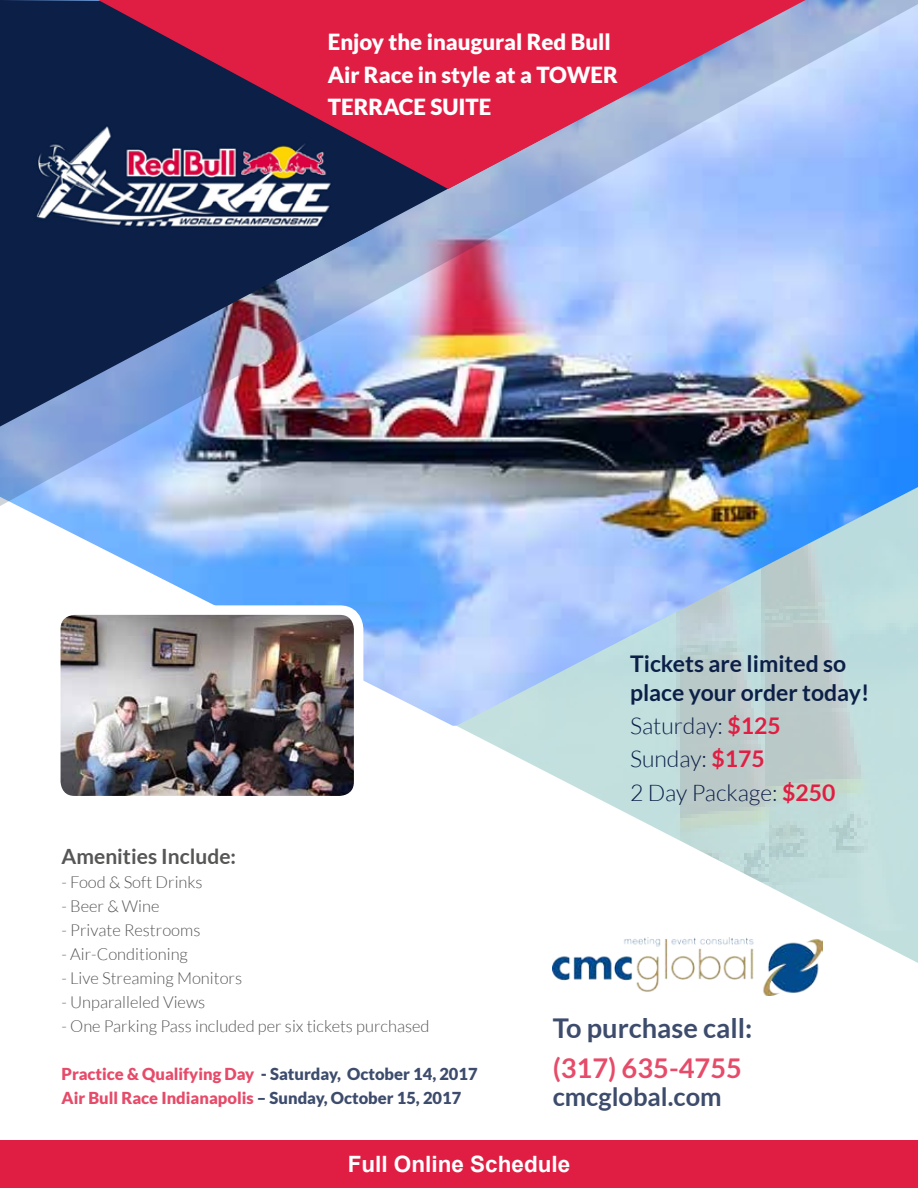
<style>
.page{position:relative;width:918px;height:1188px;background:#fff}
.page>*{position:absolute;margin:0;border:0;box-sizing:border-box;transform-origin:0 0}
.t1{font:700 27.15px "Lato";color:#3d4c6c}
.t2{font:700 27.15px "Lato";color:#e64b69}
.t3{font:700 25.5px "Lato";color:#3d4c6c}
.t4{font:300 22.95px/33.5px "Lato";color:#0c1f47}
.t5{font:700 22.95px/29px "Lato";color:#0c1f47}
.t6{font:700 22.5px "Arial";color:#fff}
.t7{font:900 22.2px/32.2px "Lato";color:#fff}
.t8{font:700 21px "Lato";color:#565655}
.t9{font:300 16.5px "Lato";color:#565655}
.t10{font:900 16.5px/24px "Lato";color:#3d4c6c}
.s1{font-weight:700;color:#e01e43}
.s2{color:#e64b69}
</style>
<div class="page">
<img style="left:18px;top:506px;width:438px;height:220px">
<img style="left:0;top:0;width:918px;height:506px">
<img style="left:0;top:0;width:789px;height:427px">
<img style="left:0;top:69px;width:373px;height:214px">
<svg style="left:98px;top:0;width:708px;height:189px;background:#a54a70"></svg>
<svg style="left:856px;top:931px;width:62px;height:32px"></svg>
<img style="left:456px;top:487px;width:462px;height:444px">
<img style="left:56px;top:610px;width:303px;height:185px">
<div style="left:51px;top:605px;width:312px;height:200px;border:9px solid #fff;border-radius:19px"></div>
<img style="left:553px;top:937px;width:270px;height:59px">
<div style="left:0;top:1140px;width:918px;height:48px;background:#e01e43"></div>
<h3 class="t7" style="left:328px;top:26px;width:292px">Enjoy the inaugural Red Bull<br>Air Race in style at a TOWER<br>TERRACE SUITE</h3>
<h3 class="t5" style="left:630px;top:649px;width:241px">Tickets are limited so place your order today!</h3>
<h3 class="t4" style="left:630px;top:709px;width:207px">Saturday: <span class="s1">$125<br></span>Sunday: <span class="s1">$175<br></span>2 Day Package: <span class="s1">$250</span></h3>
<p class="t8" style="left:62px;top:845px;width:176px">Amenities Include:</p>
<p class="t9" style="left:62px;top:874px;width:143px">- Food &amp; Soft Drinks</p>
<p class="t9" style="left:62px;top:898px;width:99px">- Beer &amp; Wine</p>
<p class="t9" style="left:62px;top:922px;width:140px">- Private Restrooms</p>
<p class="t9" style="left:62px;top:946px;width:128px">- Air-Conditioning</p>
<p class="t9" style="left:62px;top:970px;width:182px">- Live Streaming Monitors</p>
<p class="t9" style="left:62px;top:994px;width:145px">- Unparalleled Views</p>
<p class="t9" style="left:62px;top:1018px;width:370px">- One Parking Pass included per six tickets purchased</p>
<p class="t10" style="left:62px;top:1062px;width:418px"><span class="s2">Practice &amp; Qualifying Day</span> - Saturday, October 14, 2017<br><span class="s2">Air Bull Race Indianapolis</span> – Sunday, October 15, 2017</p>
<h1 class="t1" style="left:553px;top:1012px;width:201px">To purchase call:</h1>
<h1 class="t2" style="left:553px;top:1052px;width:191px">(317) 635-4755</h1>
<h2 class="t3" style="left:553px;top:1082px;width:171px">cmcglobal.com</h2>
<h3 class="t6" style="left:348px;top:1150px;width:224px">Full Online Schedule</h3>
</div>
